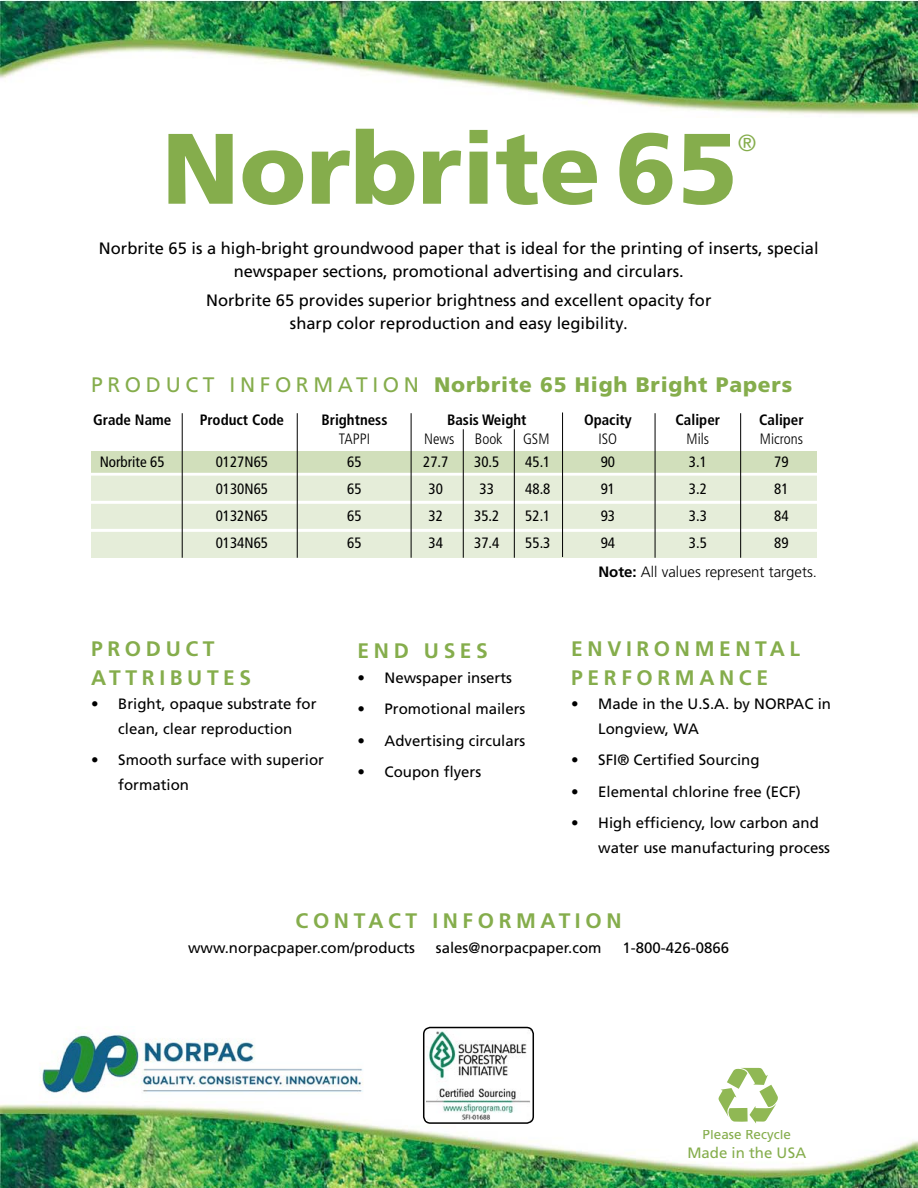
<style>
.page{position:relative;width:918px;height:1188px;background:#fff}
.page>*{position:absolute;margin:0;border:0;box-sizing:border-box;transform-origin:0 0}
.t1{font:900 100.05px "Frutiger";color:#85ad4c}
.t2{font:300 23.25px "Frutiger";color:#85ad4c}
.t3{font:700 21px/28.8px "Frutiger";letter-spacing:.22em;color:#85ad4c}
.t4{font:900 21px "Frutiger";letter-spacing:.04em;color:#85ad4c}
.t5{font:18.45px "Myriad Pro";color:#90b854}
.t6{font:16.5px/22.8px "Frutiger";color:#000;text-align:center}
.t7{font:15px/24.6px "Frutiger";color:#000}
.t8{font:condensed 15px/27px "Frutiger";color:#000;text-align:justify}
.t9{font:700 condensed 15px "Frutiger";color:#000}
.t10{font:300 15px "Frutiger";color:#000}
.t11{font:300 condensed 15px "Frutiger";color:#000}
.t12{font:15px "Frutiger";color:#85ad4c}
.t13{font:13.5px "Frutiger";color:#85ad4c}
.s1{font-family:"Minion Pro";font-size:18px}
.s2{font-weight:400}
.s3{font-weight:700}
</style>
<div class="page">
<img style="left:0;top:0;width:918px;height:115px">
<img style="left:0;top:1104px;width:918px;height:84px">
<div style="left:91px;top:451px;width:725px;height:107px;background:#e5edd9"></div>
<div style="left:91px;top:451px;width:725px;height:25px;background:#d1dfbb"></div>
<div style="left:696px;top:1068px;width:102px;height:61px;background:#fff"></div>
<svg style="left:718px;top:1068px;width:60px;height:56px"></svg>
<img style="left:39px;top:1034px;width:324px;height:61px">
<div style="left:423px;top:1027px;width:111px;height:97px;border:2px solid #000;border-radius:7px"></div>
<img style="left:426px;top:1030px;width:105px;height:90px">
<hr style="left:87px;top:473px;width:739px;height:3px;background:#fff">
<hr style="left:87px;top:501px;width:739px;height:3px;background:#fff">
<hr style="left:87px;top:529px;width:739px;height:3px;background:#fff">
<hr style="left:182px;top:413px;width:1px;height:145px;background:#000">
<hr style="left:463px;top:429px;width:1px;height:129px;background:#000">
<hr style="left:514px;top:429px;width:1px;height:129px;background:#000">
<hr style="left:297px;top:413px;width:1px;height:145px;background:#000">
<hr style="left:411px;top:413px;width:1px;height:145px;background:#000">
<hr style="left:562px;top:412px;width:1px;height:145px;background:#000">
<hr style="left:655px;top:413px;width:1px;height:145px;background:#000">
<hr style="left:740px;top:413px;width:1px;height:145px;background:#000">
<h1 class="t1" style="left:162px;top:108px;width:578px">Norbrite 65</h1>
<h2 class="t2" style="left:738px;top:130px;width:20px">®</h2>
<p class="t6" style="left:99px;top:237px;width:721px">Norbrite 65 is a high-bright groundwood paper that is ideal for the printing of inserts, special newspaper sections, promotional advertising and circulars.</p>
<p class="t6" style="left:206px;top:289px;width:507px">Norbrite 65 provides superior brightness and excellent opacity for sharp color reproduction and easy legibility<span class="s1">.</span></p>
<h3 class="t4" style="left:91px;top:372px;width:703px"><span class="s2">P R O D U C T I N F O R M AT I O N</span> Norbrite 65 High Bright Papers</h3>
<p class="t9" style="left:93px;top:411px;width:80px">Grade Name</p>
<p class="t8" style="left:100px;top:449px;width:66px">Norbrite 65</p>
<p class="t9" style="left:200px;top:411px;width:86px">Product Code</p>
<p class="t8" style="left:216px;top:449px;width:54px">0127N65<br>0130N65<br>0132N65<br>0134N65</p>
<p class="t9" style="left:321px;top:411px;width:68px">Brightness</p>
<p class="t11" style="left:339px;top:430px;width:33px">TAPPI</p>
<p class="t8" style="left:347px;top:449px;width:16px">65<br>65<br>65<br>65</p>
<p class="t9" style="left:447px;top:411px;width:81px">Basis Weight</p>
<p class="t9" style="left:676px;top:411px;width:46px">Caliper</p>
<p class="t9" style="left:759px;top:411px;width:46px">Caliper</p>
<p class="t9" style="left:584px;top:411px;width:49px">Opacity</p>
<p class="t11" style="left:599px;top:430px;width:20px">ISO</p>
<p class="t11" style="left:424px;top:430px;width:32px">News</p>
<p class="t11" style="left:475px;top:430px;width:29px">Book</p>
<p class="t11" style="left:523px;top:430px;width:28px">GSM</p>
<p class="t11" style="left:687px;top:430px;width:24px">Mils</p>
<p class="t11" style="left:760px;top:430px;width:45px">Microns</p>
<p class="t8" style="left:689px;top:449px;width:19px">3.1<br>3.2<br>3.3<br>3.5</p>
<p class="t8" style="left:423px;top:449px;width:27px;text-align:center">27.7<br>30<br>32<br>34</p>
<p class="t8" style="left:474px;top:449px;width:27px;text-align:center">30.5<br>33<br>35.2<br>37.4</p>
<p class="t8" style="left:525px;top:449px;width:27px">45.1<br>48.8<br>52.1<br>55.3</p>
<p class="t8" style="left:601px;top:449px;width:16px">90<br>91<br>93<br>94</p>
<p class="t8" style="left:774px;top:449px;width:16px">79<br>81<br>84<br>89</p>
<p class="t10" style="left:598px;top:564px;width:220px"><span class="s3">Note:</span> All values represent targets.</p>
<h3 class="t3" style="left:91px;top:634px;width:162px">PRODUCT<br>ATTRIBUTES</h3>
<p class="t7" style="left:91px;top:692px;width:227px;text-align:center">• Bright, opaque substrate for clean, clear reproduction</p>
<p class="t7" style="left:118px;top:748px;width:207px;text-indent:-27px">• Smooth surface with superior formation</p>
<h3 class="t3" style="left:358px;top:637px;width:132px">END USES</h3>
<p class="t7" style="left:358px;top:665px;width:156px">• Newspaper inserts</p>
<p class="t7" style="left:358px;top:697px;width:169px">• Promotional mailers</p>
<p class="t7" style="left:358px;top:728px;width:169px">• Advertising circulars</p>
<p class="t7" style="left:358px;top:759px;width:125px">• Coupon flyers</p>
<h3 class="t3" style="left:571px;top:634px;width:230px">ENVIRONMENTAL<br>PERFORMANCE</h3>
<p class="t7" style="left:598px;top:692px;width:234px;text-indent:-27px">• Made in the U.S.A. by NORPAC in<br>Longview, WA</p>
<p class="t7" style="left:571px;top:748px;width:190px">• SFI® Certified Sourcing</p>
<p class="t7" style="left:571px;top:779px;width:231px">• Elemental chlorine free (ECF)</p>
<p class="t7" style="left:598px;top:811px;width:233px;text-indent:-27px">• High efficiency, low carbon and water use manufacturing process</p>
<h3 class="t3" style="left:296px;top:907px;width:327px">CONTACT INFORMATION</h3>
<p class="t7" style="left:188px;top:935px;width:228px">www.norpacpaper.com/products</p>
<p class="t7" style="left:436px;top:935px;width:167px">sales@norpacpaper.com</p>
<p class="t7" style="left:622px;top:935px;width:108px">1-800-426-0866</p>
<p class="t13" style="left:703px;top:1126px;width:90px">Please Recycle</p>
<p class="t12" style="left:687px;top:1143px;width:120px">Made in the USA</p>
<p class="t5" style="left:656px;top:1132px;width:185px">Please Recycle Contents</p>
</div>
